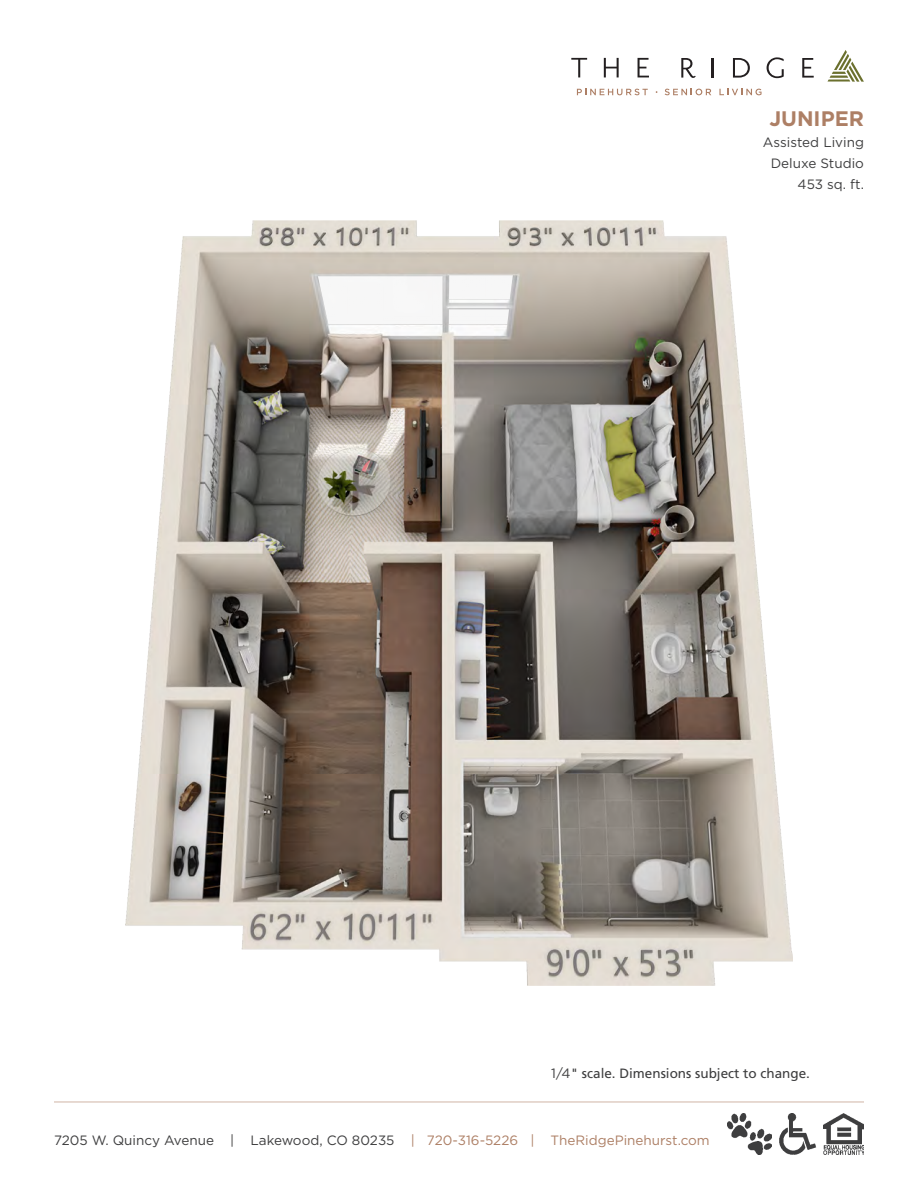
<style>
.page{position:relative;width:918px;height:1188px;background:#fff}
.page>*{position:absolute;margin:0;border:0;box-sizing:border-box;transform-origin:0 0}
.t1{font:700 21px "Gotham";color:#ad7f65}
.t2{font:13.5px "Gotham";color:#3e3e3f}
.t3{font:13.5px "Frutiger";color:#3e3e3f}
.s1{font-family:"Gotham"}
.s2{color:#ad7f65}
</style>
<div class="page">
<svg style="left:571px;top:58px;width:16px;height:19px"></svg>
<svg style="left:638px;top:58px;width:11px;height:19px"></svg>
<svg style="left:604px;top:58px;width:15px;height:19px"></svg>
<svg style="left:767px;top:57px;width:17px;height:21px"></svg>
<svg style="left:733px;top:58px;width:17px;height:20px"></svg>
<hr style="left:712px;top:58px;width:2px;height:20px;background:#231f20">
<svg style="left:802px;top:58px;width:12px;height:20px"></svg>
<svg style="left:681px;top:58px;width:15px;height:20px"></svg>
<svg style="left:577px;top:89px;width:71px;height:6px"></svg>
<svg style="left:665px;top:89px;width:46px;height:6px"></svg>
<svg style="left:719px;top:89px;width:43px;height:6px"></svg>
<svg style="left:827px;top:50px;width:37px;height:32px"></svg>
<hr style="left:54px;top:1102px;width:810px;height:1px;background:#d0b5a5">
<img style="left:779px;top:1114px;width:37px;height:41px">
<img style="left:824px;top:1114px;width:40px;height:40px">
<img style="left:728px;top:1114px;width:43px;height:40px">
<img style="left:125px;top:221px;width:668px;height:764px">
<p class="t1" style="left:769px;top:106px;width:96px">JUNIPER</p>
<p class="t2" style="left:763px;top:134px;width:103px">Assisted Living</p>
<p class="t2" style="left:771px;top:155px;width:95px">Deluxe Studio</p>
<p class="t2" style="left:798px;top:176px;width:68px">453 sq. ft.</p>
<p class="t3" style="left:551px;top:1065px;width:260px"><span class="s1">1/4</span>" scale. Dimensions subject to change.</p>
<p class="t2" style="left:54px;top:1133px;width:657px">7205 W. Quincy Avenue | Lakewood, CO 80235 <span class="s2">| 720-316-5226 | TheRidgePinehurst.com</span></p>
</div>
